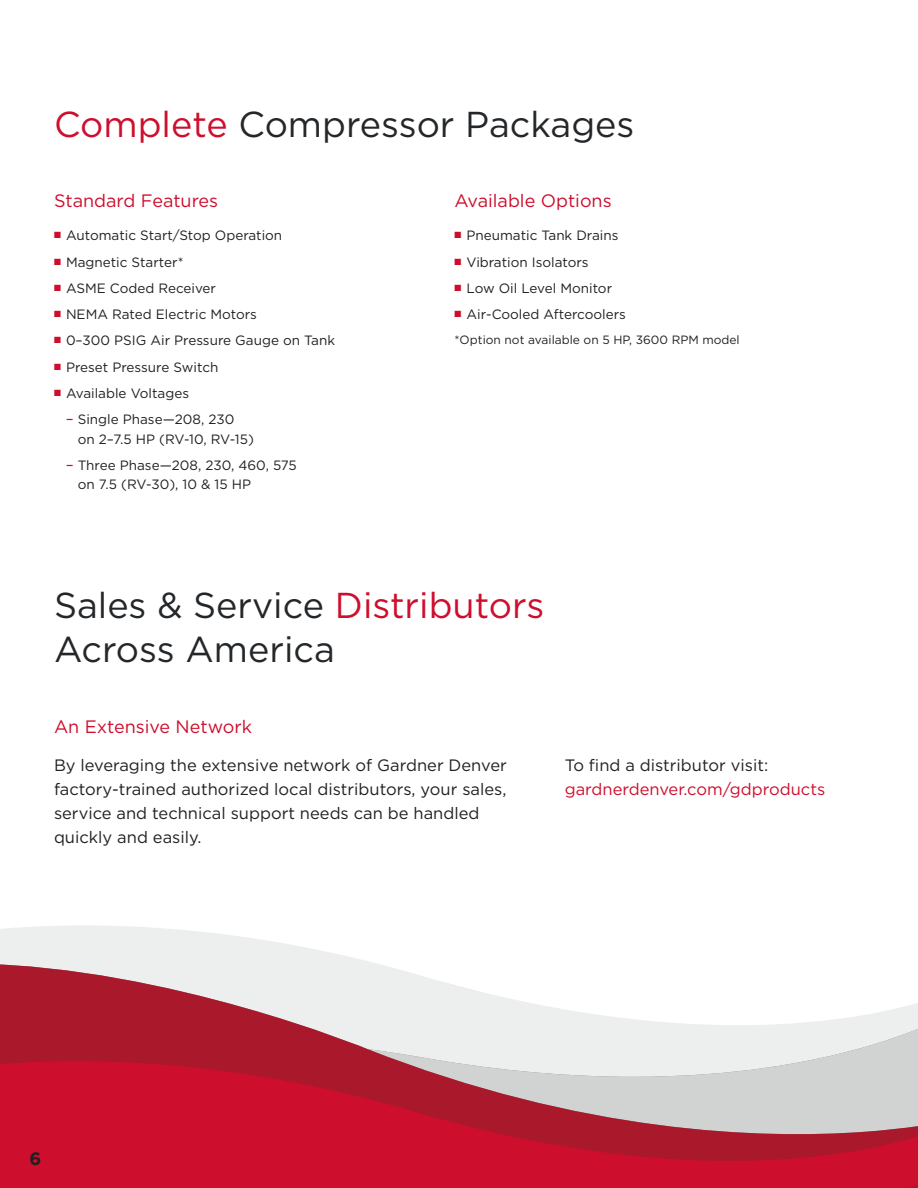
<style>
.page{position:relative;width:918px;height:1188px;background:#fff}
.page>*{position:absolute;margin:0;border:0;box-sizing:border-box;transform-origin:0 0}
.t1{font:36px/43.5px "Gotham";color:#24272a}
.t2{font:18px "Gotham";color:#ce0e2d}
.t3{font:700 18px "Gotham";color:#231f20}
.t4{font:16.5px/24px "Gotham";color:#231f20}
.t5{font:16.5px "Gotham";color:#ce0e2d}
.t6{font:13.5px/19.5px "Gotham";color:#231f20}
.t7{font:12px "Gotham";color:#231f20}
.s1{color:#ce0e2d}
.s2{font-size:15px;color:#ce0e2d}
</style>
<div class="page">
<svg style="left:0;top:925px;width:377px;height:39px;fill:#edeeee"></svg>
<svg style="left:0;top:964px;width:918px;height:92px"></svg>
<svg style="left:0;top:1056px;width:918px;height:132px;background:#c84257"></svg>
<h1 class="t1" style="left:54px;top:102px;width:582px"><span class="s1">Complete</span> Compressor Packages</h1>
<h2 class="t2" style="left:54px;top:189px;width:166px">Standard Features</h2>
<p class="t6" style="left:54px;top:225px;width:230px"><span class="s1">■</span> Automatic Start/Stop Operation</p>
<p class="t6" style="left:54px;top:252px;width:131px"><span class="s1">■</span> Magnetic Starter*</p>
<p class="t6" style="left:54px;top:278px;width:164px"><span class="s1">■</span> ASME Coded Receiver</p>
<p class="t6" style="left:54px;top:304px;width:205px"><span class="s1">■</span> NEMA Rated Electric Motors</p>
<p class="t6" style="left:54px;top:330px;width:283px"><span class="s1">■</span> 0–300 PSIG Air Pressure Gauge on Tank</p>
<p class="t6" style="left:54px;top:357px;width:166px"><span class="s1">■</span> Preset Pressure Switch</p>
<p class="t6" style="left:54px;top:383px;width:137px"><span class="s1">■</span> Available Voltages</p>
<p class="t6" style="left:78px;top:409px;width:178px;text-indent:-12px"><span class="s2">–</span> Single Phase—208, 230 on 2–7.5 HP (RV-10, RV-15)</p>
<p class="t6" style="left:78px;top:455px;width:221px;text-indent:-12px"><span class="s2">–</span> Three Phase—208, 230, 460, 575 on 7.5 (RV-30), 10 &amp; 15 HP</p>
<h2 class="t2" style="left:454px;top:189px;width:159px">Available Options</h2>
<p class="t6" style="left:455px;top:225px;width:165px"><span class="s1">■</span> Pneumatic Tank Drains</p>
<p class="t6" style="left:455px;top:252px;width:136px"><span class="s1">■</span> Vibration Isolators</p>
<p class="t6" style="left:455px;top:278px;width:159px"><span class="s1">■</span> Low Oil Level Monitor</p>
<p class="t6" style="left:455px;top:304px;width:173px"><span class="s1">■</span> Air-Cooled Aftercoolers</p>
<p class="t7" style="left:454px;top:332px;width:287px">*Option not available on 5 HP, 3600 RPM model</p>
<h1 class="t1" style="left:54px;top:583px;width:492px">Sales &amp; Service <span class="s1">Distributors<br></span>Across America</h1>
<h2 class="t2" style="left:54px;top:715px;width:199px">An Extensive Network</h2>
<p class="t4" style="left:54px;top:753px;width:454px">By leveraging the extensive network of Gardner Denver factory-trained authorized local distributors, your sales, service and technical support needs can be handled quickly and easily.</p>
<p class="t4" style="left:565px;top:753px;width:205px">To find a distributor visit:</p>
<p class="t5" style="left:565px;top:778px;width:262px">gardnerdenver.com/gdproducts</p>
<h2 class="t3" style="left:29px;top:1147px;width:13px">6</h2>
</div>
